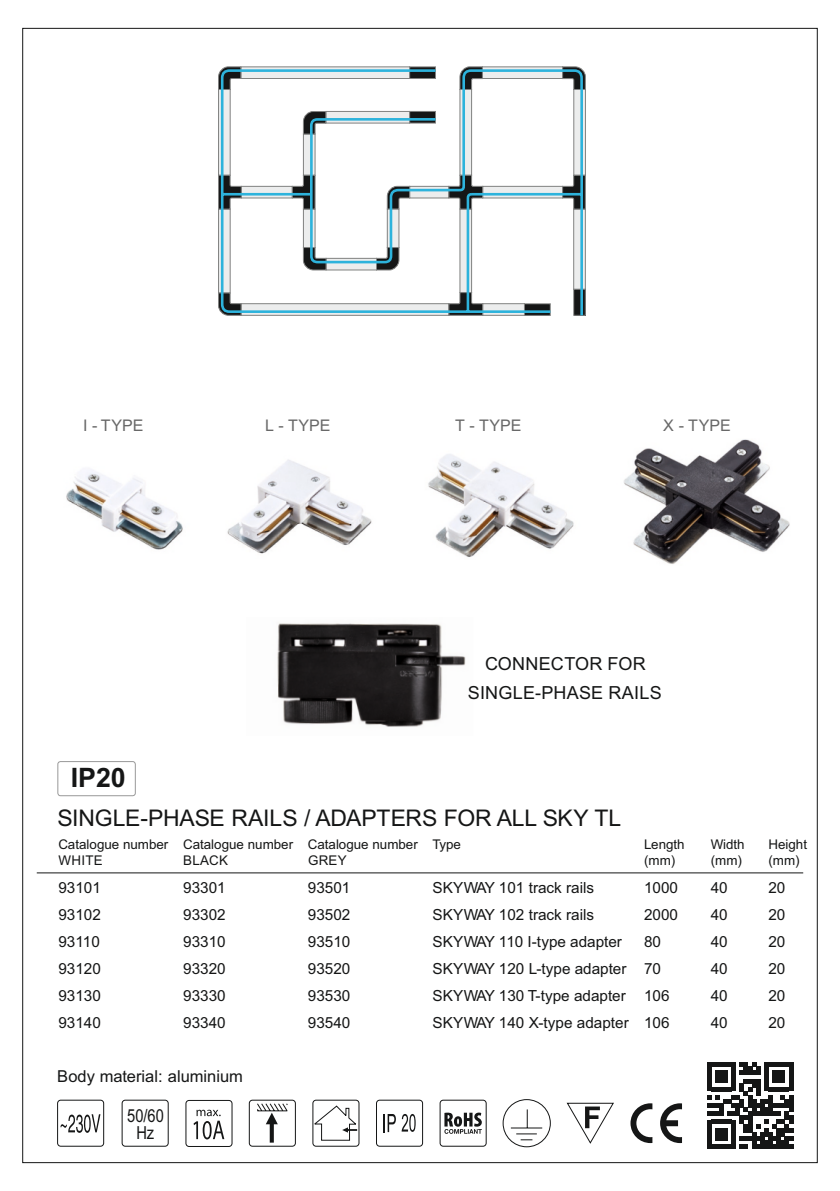
<style>
.page{position:relative;width:840px;height:1191px;background:#fff}
.page>*{position:absolute;margin:0;border:0;box-sizing:border-box;transform-origin:0 0}
.t1{font:700 26.8px "Arial";color:#151616}
.t2{font:23px "Arial";letter-spacing:-.01em;color:#151616}
.t3{font:18px/28.8px "Arial";letter-spacing:.02em;color:#151616;text-align:center}
.t4{font:18px/16.6px "Arial Narrow";color:#151616;text-align:center}
.t5{font:16.4px "Arial";color:#151616}
.t6{font:16px "Arial";color:#686868}
.t7{font:15.2px "Arial";color:#151616}
.t8{font:13.4px/16px "Arial";color:#151616}
</style>
<div class="page">
<div style="left:57px;top:761px;width:79px;height:35px;border:1px solid #999;border-radius:3px"></div>
<svg style="left:60px;top:1114px;width:40px;height:18px"></svg>
<div style="left:57px;top:1100px;width:47px;height:46px;border:1px solid #151616;border-radius:3px"></div>
<div style="left:122px;top:1100px;width:46px;height:46px;border:1px solid #151616;border-radius:3px"></div>
<div style="left:186px;top:1100px;width:46px;height:46px;border:1px solid #151616;border-radius:3px"></div>
<svg style="left:193px;top:1109px;width:31px;height:30px"></svg>
<div style="left:249px;top:1100px;width:46px;height:46px;border:1px solid #151616;border-radius:3px"></div>
<svg style="left:257px;top:1103px;width:31px;height:39px"></svg>
<svg style="left:312px;top:1099px;width:47px;height:47px"></svg>
<svg style="left:383px;top:1114px;width:12px;height:18px"></svg>
<div style="left:376px;top:1100px;width:46px;height:46px;border:1px solid #151616;border-radius:3px"></div>
<svg style="left:401px;top:1114px;width:14px;height:17px"></svg>
<div style="left:439px;top:1100px;width:47px;height:46px;border:1px solid #151616;border-radius:3px"></div>
<svg style="left:444px;top:1112px;width:37px;height:21px"></svg>
<svg style="left:502px;top:1099px;width:48px;height:48px"></svg>
<svg style="left:566px;top:1102px;width:47px;height:41px"></svg>
<svg style="left:630px;top:1103px;width:51px;height:40px"></svg>
<svg style="left:707px;top:1062px;width:85px;height:86px"></svg>
<img style="left:428px;top:439px;width:362px;height:125px">
<img style="left:227px;top:459px;width:145px;height:95px">
<img style="left:66px;top:470px;width:117px;height:80px">
<div style="left:218px;top:89px;width:12px;height:86px;border:1px solid #818281"></div>
<div style="left:218px;top:209px;width:12px;height:84px;border:1px solid #818281"></div>
<svg style="left:465px;top:66px;width:17px;height:2px"></svg>
<svg style="left:218px;top:292px;width:1px;height:17px"></svg>
<svg style="left:218px;top:66px;width:23px;height:24px"></svg>
<svg style="left:562px;top:66px;width:23px;height:24px"></svg>
<svg style="left:218px;top:175px;width:1px;height:34px"></svg>
<svg style="left:584px;top:175px;width:1px;height:34px"></svg>
<svg style="left:219px;top:68px;width:365px;height:248px"></svg>
<hr style="left:37px;top:872px;width:765px;height:1px;background:#151616">
<img style="left:277px;top:623px;width:189px;height:104px">
<p class="t6" style="left:83px;top:419px;width:62px">I - TYPE</p>
<p class="t6" style="left:265px;top:419px;width:67px">L - TYPE</p>
<p class="t6" style="left:455px;top:419px;width:68px">T - TYPE</p>
<p class="t6" style="left:662px;top:419px;width:69px">X - TYPE</p>
<p class="t3" style="left:467px;top:651px;width:195px">CONNECTOR FOR<br>SINGLE-PHASE RAILS</p>
<h1 class="t1" style="left:71px;top:767px;width:57px">IP20</h1>
<h2 class="t2" style="left:57px;top:809px;width:565px">SINGLE-PHASE RAILS / ADAPTERS FOR ALL SKY TL</h2>
<p class="t8" style="left:58px;top:837px;width:111px">Catalogue number<br>WHITE</p>
<p class="t8" style="left:183px;top:837px;width:111px">Catalogue number<br>BLACK</p>
<p class="t8" style="left:308px;top:837px;width:111px">Catalogue number<br>GREY</p>
<p class="t8" style="left:432px;top:837px;width:30px">Type</p>
<p class="t8" style="left:643px;top:837px;width:42px">Length (mm)</p>
<p class="t8" style="left:710px;top:837px;width:35px">Width (mm)</p>
<p class="t8" style="left:768px;top:837px;width:40px">Height (mm)</p>
<p class="t7" style="left:58px;top:881px;width:44px">93101</p>
<p class="t7" style="left:183px;top:881px;width:44px">93301</p>
<p class="t7" style="left:308px;top:881px;width:44px">93501</p>
<p class="t7" style="left:432px;top:881px;width:163px">SKYWAY 101 track rails</p>
<p class="t7" style="left:643px;top:881px;width:35px">1000</p>
<p class="t7" style="left:710px;top:881px;width:18px">40</p>
<p class="t7" style="left:768px;top:881px;width:18px">20</p>
<p class="t7" style="left:58px;top:909px;width:44px">93102</p>
<p class="t7" style="left:183px;top:909px;width:44px">93302</p>
<p class="t7" style="left:308px;top:909px;width:44px">93502</p>
<p class="t7" style="left:432px;top:909px;width:163px">SKYWAY 102 track rails</p>
<p class="t7" style="left:643px;top:909px;width:35px">2000</p>
<p class="t7" style="left:710px;top:909px;width:18px">40</p>
<p class="t7" style="left:768px;top:909px;width:18px">20</p>
<p class="t7" style="left:58px;top:936px;width:43px">93110</p>
<p class="t7" style="left:183px;top:936px;width:44px">93310</p>
<p class="t7" style="left:308px;top:936px;width:44px">93510</p>
<p class="t7" style="left:432px;top:936px;width:191px">SKYWAY 110 I-type adapter</p>
<p class="t7" style="left:643px;top:936px;width:18px">80</p>
<p class="t7" style="left:710px;top:936px;width:18px">40</p>
<p class="t7" style="left:768px;top:936px;width:18px">20</p>
<p class="t7" style="left:58px;top:963px;width:44px">93120</p>
<p class="t7" style="left:183px;top:963px;width:44px">93320</p>
<p class="t7" style="left:308px;top:963px;width:44px">93520</p>
<p class="t7" style="left:432px;top:963px;width:230px">SKYWAY 120 L-type adapter 70</p>
<p class="t7" style="left:710px;top:963px;width:18px">40</p>
<p class="t7" style="left:768px;top:963px;width:18px">20</p>
<p class="t7" style="left:58px;top:990px;width:44px">93130</p>
<p class="t7" style="left:183px;top:990px;width:44px">93330</p>
<p class="t7" style="left:308px;top:990px;width:44px">93530</p>
<p class="t7" style="left:432px;top:990px;width:238px">SKYWAY 130 T-type adapter 106</p>
<p class="t7" style="left:710px;top:990px;width:18px">40</p>
<p class="t7" style="left:768px;top:990px;width:18px">20</p>
<p class="t7" style="left:58px;top:1017px;width:44px">93140</p>
<p class="t7" style="left:183px;top:1017px;width:44px">93340</p>
<p class="t7" style="left:308px;top:1017px;width:44px">93540</p>
<p class="t7" style="left:432px;top:1017px;width:238px">SKYWAY 140 X-type adapter 106</p>
<p class="t7" style="left:710px;top:1017px;width:18px">40</p>
<p class="t7" style="left:768px;top:1017px;width:18px">20</p>
<p class="t5" style="left:57px;top:1070px;width:187px">Body material: aluminium</p>
<p class="t4" style="left:127px;top:1109px;width:38px">50/60<br>Hz</p>
</div>
